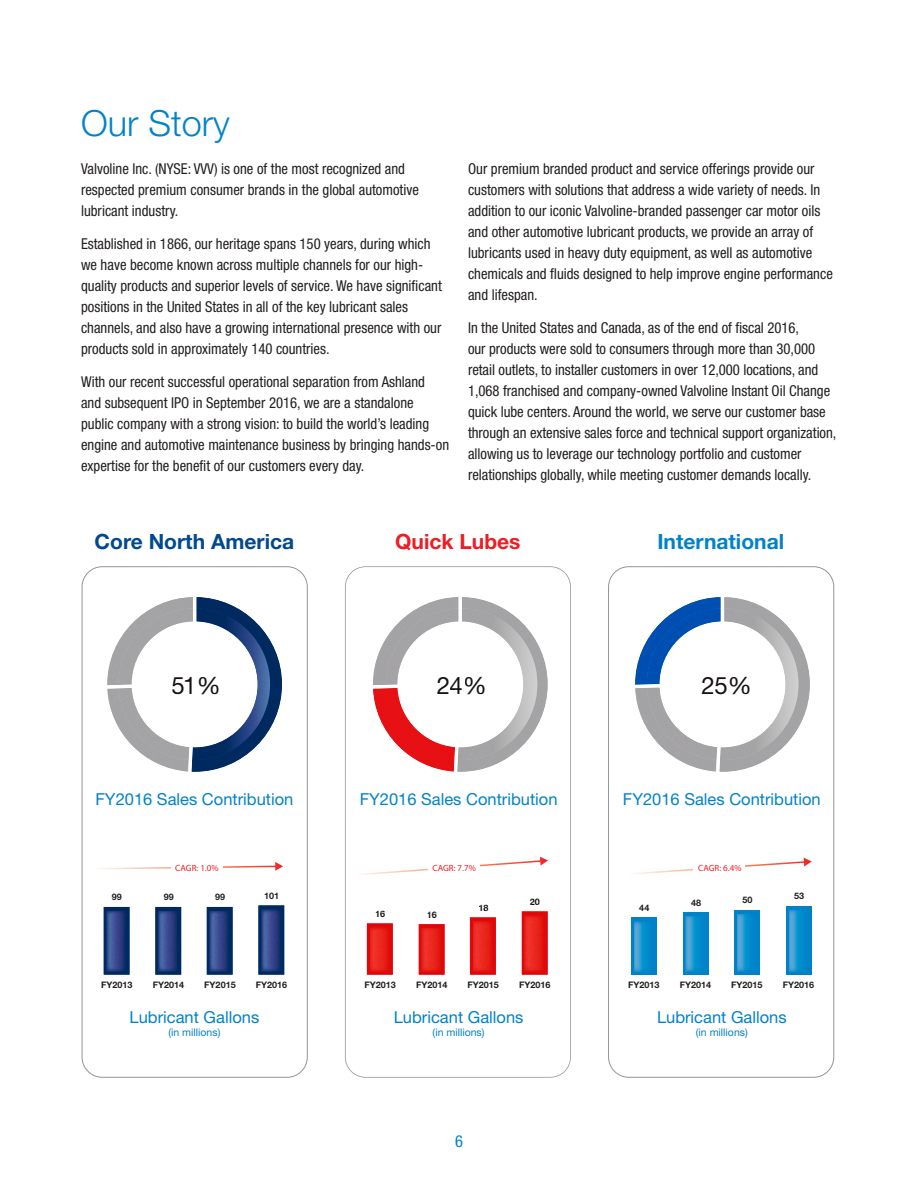
<style>
.page{position:relative;width:918px;height:1188px;background:#fff}
.page>*{position:absolute;margin:0;border:0;box-sizing:border-box;transform-origin:0 0}
.t1{font:300 36px "Helvetica Neue";color:#0082c9}
.t2{font:24px "Helvetica Neue";color:#161212}
.t3{font:700 21px "Helvetica Neue";color:#004990}
.t4{font:700 21px "Helvetica Neue";color:#0082c9}
.t5{font:700 21px "Helvetica Neue";color:#ed1d24}
.t6{font:16.5px "Helvetica Neue";color:#0082c9}
.t7{font:condensed 16.5px "Helvetica Neue";color:#0082c9}
.t8{font:condensed 15px/21px "Helvetica Neue";color:#231f20}
.t9{font:10.5px "Helvetica Neue";color:#0082c9}
.t10{font:700 9px "Helvetica Neue";color:#231f20}
.t11{font:9px "Myriad Pro";color:#ed1d24}
.t12{font:700 9px "Helvetica Neue";color:#0e0a0a}
.s1{color:#151110}
.s2{color:#171212}
</style>
<div class="page">
<div style="left:82px;top:566px;width:226px;height:512px;border:1px solid #939598;border-radius:20px"></div>
<svg style="left:345px;top:566px;width:226px;height:512px"></svg>
<div style="left:608px;top:566px;width:226px;height:512px;border:1px solid #939598;border-radius:20px"></div>
<svg style="left:98px;top:862px;width:185px;height:9px"></svg>
<svg style="left:352px;top:857px;width:196px;height:20px"></svg>
<svg style="left:633px;top:858px;width:179px;height:16px"></svg>
<div style="left:171px;top:858px;width:51px;height:18px;background:#fff"></div>
<div style="left:429px;top:858px;width:51px;height:18px;background:#fff"></div>
<div style="left:694px;top:858px;width:51px;height:18px;background:#fff"></div>
<div style="left:631px;top:917px;width:26px;height:58px;background:#0082c9"></div>
<img style="left:634px;top:922px;width:12px;height:49px">
<div style="left:683px;top:912px;width:26px;height:63px;background:#0082c9"></div>
<img style="left:686px;top:916px;width:12px;height:55px">
<div style="left:734px;top:910px;width:26px;height:65px;background:#0082c9"></div>
<img style="left:737px;top:914px;width:12px;height:57px">
<div style="left:786px;top:906px;width:26px;height:69px;background:#0082c9"></div>
<img style="left:789px;top:910px;width:12px;height:61px">
<img style="left:104px;top:907px;width:26px;height:68px">
<img style="left:107px;top:911px;width:19px;height:60px">
<img style="left:155px;top:907px;width:26px;height:68px">
<img style="left:159px;top:911px;width:19px;height:60px">
<img style="left:207px;top:907px;width:26px;height:68px">
<img style="left:210px;top:911px;width:19px;height:60px">
<img style="left:258px;top:905px;width:26px;height:70px">
<img style="left:262px;top:910px;width:19px;height:61px">
<img style="left:361px;top:894px;width:194px;height:85px">
<img style="left:367px;top:923px;width:26px;height:52px">
<img style="left:370px;top:928px;width:20px;height:43px">
<img style="left:419px;top:924px;width:26px;height:51px">
<img style="left:422px;top:928px;width:19px;height:43px">
<img style="left:470px;top:917px;width:26px;height:58px">
<img style="left:473px;top:922px;width:20px;height:49px">
<img style="left:522px;top:911px;width:26px;height:64px">
<img style="left:525px;top:916px;width:19px;height:55px">
<svg style="left:376px;top:911px;width:9px;height:6px"></svg>
<svg style="left:428px;top:911px;width:9px;height:7px"></svg>
<svg style="left:479px;top:905px;width:9px;height:6px"></svg>
<svg style="left:530px;top:898px;width:10px;height:7px"></svg>
<svg style="left:107px;top:597px;width:175px;height:175px"></svg>
<img style="left:188px;top:747px;width:5px;height:25px">
<img style="left:193px;top:597px;width:3px;height:11px">
<img style="left:192px;top:608px;width:78px;height:152px">
<img style="left:119px;top:688px;width:70px;height:72px">
<img style="left:118px;top:608px;width:75px;height:77px">
<img style="left:118px;top:685px;width:15px;height:3px">
<img style="left:172px;top:677px;width:46px;height:17px">
<img style="left:354px;top:585px;width:208px;height:201px">
<svg style="left:372px;top:597px;width:176px;height:177px"></svg>
<img style="left:437px;top:677px;width:48px;height:17px">
<svg style="left:635px;top:597px;width:175px;height:175px"></svg>
<img style="left:702px;top:677px;width:11px;height:17px">
<img style="left:715px;top:677px;width:35px;height:17px">
<h1 class="t1" style="left:81px;top:111px;width:150px">Our Story</h1>
<p class="t8" style="left:81px;top:159px;width:339px">Valvoline Inc. (NYSE: VVV) is one of the most recognized and respected premium consumer brands in the global automotive lubricant industry.</p>
<p class="t8" style="left:81px;top:234px;width:362px">Established in 1866, our heritage spans 150 years, during which we have become known across multiple channels for our high&shy;quality products and superior levels of service. We have significant positions in the United States in all of the key lubricant sales channels, and also have a growing international presence with our products sold in approximately 140 countries.</p>
<p class="t8" style="left:81px;top:372px;width:370px">With our recent successful operational separation from Ashland<br>and subsequent IPO in September 2016, we are a standalone public company with a strong vision: to build the world’s leading engine and automotive maintenance business by bringing hands-on expertise for the benefit of our customers every day.</p>
<p class="t8" style="left:468px;top:159px;width:366px">Our premium branded product and service offerings provide our customers with solutions that address a wide variety of needs. In addition to our iconic Valvoline-branded passenger car motor oils and other automotive lubricant products, we provide an array of lubricants used in heavy duty equipment, as well as automotive chemicals and fluids designed to help improve engine performance and lifespan.</p>
<p class="t8" style="left:468px;top:318px;width:370px">In the United States and Canada, as of the end of fiscal 2016,<br>our products were sold to consumers through more than 30,000 retail outlets, to installer customers in over 12,000 locations, and 1,068 franchised and company-owned Valvoline Instant Oil Change quick lube centers. Around the world, we serve our customer base through an extensive sales force and technical support organization, allowing us to leverage our technology portfolio and customer relationships globally, while meeting customer demands locally.</p>
<h3 class="t3" style="left:95px;top:534px;width:201px">Core North America</h3>
<h3 class="t5" style="left:395px;top:534px;width:127px">Quick Lubes</h3>
<h3 class="t4" style="left:657px;top:534px;width:128px">International</h3>
<h2 class="t2" style="left:172px;top:677px;width:51px">5<span class="s1">1</span>%</h2>
<h2 class="t2" style="left:437px;top:677px;width:52px">24%</h2>
<h2 class="t2" style="left:702px;top:677px;width:52px">2<span class="s2">5</span>%</h2>
<p class="t6" style="left:95px;top:793px;width:199px">FY2016 Sales Contribution</p>
<p class="t6" style="left:360px;top:793px;width:199px">FY2016 Sales Contribution</p>
<p class="t6" style="left:623px;top:793px;width:199px">FY2016 Sales Contribution</p>
<p class="t10" style="left:112px;top:894px;width:12px">99</p>
<p class="t11" style="left:175px;top:862px;width:45px">CAGR: 1.0%</p>
<p class="t11" style="left:432px;top:862px;width:45px">CAGR: 7.7%</p>
<p class="t11" style="left:698px;top:862px;width:45px">CAGR: 6.4%</p>
<p class="t10" style="left:164px;top:894px;width:12px">99</p>
<p class="t10" style="left:215px;top:894px;width:12px">99</p>
<p class="t10" style="left:264px;top:892px;width:17px">101</p>
<p class="t12" style="left:375px;top:911px;width:12px">16</p>
<p class="t12" style="left:427px;top:911px;width:12px">16</p>
<p class="t12" style="left:478px;top:905px;width:12px">18</p>
<p class="t12" style="left:530px;top:898px;width:12px">20</p>
<p class="t10" style="left:639px;top:905px;width:12px">44</p>
<p class="t10" style="left:691px;top:899px;width:12px">48</p>
<p class="t10" style="left:743px;top:897px;width:12px">50</p>
<p class="t10" style="left:794px;top:893px;width:12px">53</p>
<p class="t10" style="left:101px;top:982px;width:33px">FY2013</p>
<p class="t10" style="left:153px;top:982px;width:33px">FY2014</p>
<p class="t10" style="left:204px;top:982px;width:33px">FY2015</p>
<p class="t10" style="left:256px;top:982px;width:33px">FY2016</p>
<p class="t10" style="left:364px;top:982px;width:33px">FY2013</p>
<p class="t10" style="left:416px;top:982px;width:33px">FY2014</p>
<p class="t10" style="left:468px;top:982px;width:33px">FY2015</p>
<p class="t10" style="left:519px;top:982px;width:33px">FY2016</p>
<p class="t10" style="left:628px;top:982px;width:33px">FY2013</p>
<p class="t10" style="left:680px;top:982px;width:33px">FY2014</p>
<p class="t10" style="left:731px;top:982px;width:33px">FY2015</p>
<p class="t10" style="left:783px;top:982px;width:33px">FY2016</p>
<p class="t6" style="left:130px;top:1011px;width:131px">Lubricant Gallons</p>
<p class="t9" style="left:168px;top:1029px;width:53px">(in millions)</p>
<p class="t6" style="left:394px;top:1011px;width:131px">Lubricant Gallons</p>
<p class="t9" style="left:433px;top:1029px;width:53px">(in millions)</p>
<p class="t7" style="left:455px;top:1135px;width:9px">6</p>
<p class="t6" style="left:657px;top:1011px;width:131px">Lubricant Gallons</p>
<p class="t9" style="left:696px;top:1029px;width:53px">(in millions)</p>
</div>
